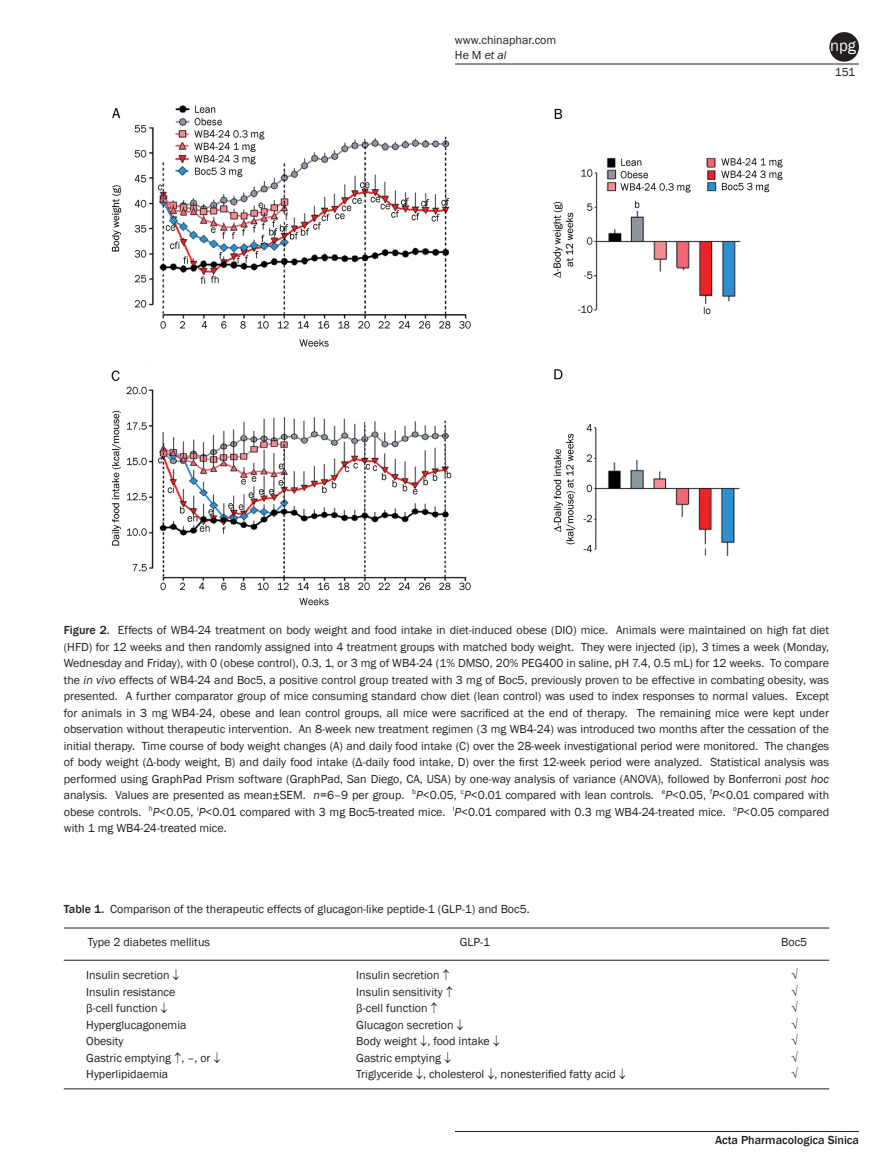
<style>
.page{position:relative;width:893px;height:1170px;background:#fff}
.page>*{position:absolute;margin:0;border:0;box-sizing:border-box;transform-origin:0 0}
.t1{font:16.5px "Franklin Gothic";color:#fff}
.t2{font:12px/16.5px "Franklin Gothic";color:#231f20}
.t3{font:500 12px "Franklin Gothic";color:#231f20}
.s1{font-style:italic}
.s2{font-weight:500}
</style>
<div class="page">
<hr style="left:455px;top:64px;width:404px;height:1px;background:#231f20">
<hr style="left:455px;top:1131px;width:404px;height:1px;background:#231f20">
<div style="left:829px;top:32px;width:30px;height:30px;background:#231f20;border-radius:50%"></div>
<img style="left:111px;top:105px;width:672px;height:501px">
<hr style="left:64px;top:927px;width:765px;height:1px;background:#231f20">
<hr style="left:64px;top:959px;width:765px;height:1px;background:#231f20">
<hr style="left:64px;top:1088px;width:765px;height:1px;background:#231f20">
<p class="t2" style="left:455px;top:32px;width:103px;line-height:15px">www.chinaphar.com<br>He M <span class="s1">et al</span></p>
<h1 class="t1" style="left:830px;top:35px;width:27px">npg</h1>
<p class="t2" style="left:835px;top:64px;width:22px">151</p>
<p class="t2" style="left:64px;top:622px;width:767px;text-align:justify"><span class="s2">Figure 2.</span> Effects of WB4-24 treatment on body weight and food intake in diet-induced obese (DIO) mice. Animals were maintained on high fat diet (HFD) for 12 weeks and then randomly assigned into 4 treatment groups with matched body weight. They were injected (ip), 3 times a week (Monday, Wednesday and Friday), with 0 (obese control), 0.3, 1, or 3 mg of WB4-24 (1% DMSO, 20% PEG400 in saline, pH 7.4, 0.5 mL) for 12 weeks. To compare the <span class="s1">in vivo</span> effects of WB4-24 and Boc5, a positive control group treated with 3 mg of Boc5, previously proven to be effective in combating obesity, was presented. A further comparator group of mice consuming standard chow diet (lean control) was used to index responses to normal values. Except for animals in 3 mg WB4-24, obese and lean control groups, all mice were sacrificed at the end of therapy. The remaining mice were kept under observation without therapeutic intervention. An 8-week new treatment regimen (3 mg WB4-24) was introduced two months after the cessation of the initial therapy. Time course of body weight changes (A) and daily food intake (C) over the 28-week investigational period were monitored. The changes of body weight (Δ-body weight, B) and daily food intake (Δ-daily food intake, D) over the first 12-week period were analyzed. Statistical analysis was performed using GraphPad Prism software (GraphPad, San Diego, CA, USA) by one-way analysis of variance (ANOVA), followed by Bonferroni <span class="s1">post hoc </span>analysis. Values are presented as mean±SEM. <span class="s1">n</span>=6–9 per group. <sup>b</sup><span class="s1">P</span>&lt;0.05, <sup>c</sup><span class="s1">P</span>&lt;0.01 compared with lean controls. <sup>e</sup><span class="s1">P</span>&lt;0.05, <sup>f</sup><span class="s1">P</span>&lt;0.01 compared with obese controls. <sup>h</sup><span class="s1">P</span>&lt;0.05, <sup>i</sup><span class="s1">P</span>&lt;0.01 compared with 3 mg Boc5-treated mice. <sup>l</sup><span class="s1">P</span>&lt;0.01 compared with 0.3 mg WB4-24-treated mice. <sup>o</sup><span class="s1">P</span>&lt;0.05 compared with 1 mg WB4-24-treated mice.</p>
<p class="t2" style="left:64px;top:901px;width:468px"><span class="s2">Table 1.</span> Comparison of the therapeutic effects of glucagon-like peptide-1 (GLP-1) and Boc5.</p>
<p class="t2" style="left:88px;top:934px;width:124px">Type 2 diabetes mellitus</p>
<p class="t2" style="left:460px;top:934px;width:32px">GLP-1</p>
<p class="t2" style="left:781px;top:934px;width:28px">Boc5</p>
<p class="t2" style="left:86px;top:967px;width:95px">Insulin secretion ↓</p>
<p class="t2" style="left:356px;top:967px;width:95px">Insulin secretion ↑</p>
<p class="t2" style="left:791px;top:967px;width:8px">√</p>
<p class="t2" style="left:86px;top:983px;width:91px">Insulin resistance</p>
<p class="t2" style="left:356px;top:983px;width:98px">Insulin sensitivity ↑</p>
<p class="t2" style="left:791px;top:983px;width:8px">√</p>
<p class="t2" style="left:86px;top:1000px;width:83px">β-cell function ↓</p>
<p class="t2" style="left:356px;top:1000px;width:83px">β-cell function ↑</p>
<p class="t2" style="left:791px;top:1000px;width:8px">√</p>
<p class="t2" style="left:86px;top:1016px;width:102px">Hyperglucagonemia</p>
<p class="t2" style="left:356px;top:1016px;width:109px">Glucagon secretion ↓</p>
<p class="t2" style="left:791px;top:1016px;width:8px">√</p>
<p class="t2" style="left:86px;top:1033px;width:39px">Obesity</p>
<p class="t2" style="left:356px;top:1033px;width:145px">Body weight ↓, food intake ↓</p>
<p class="t2" style="left:791px;top:1033px;width:8px">√</p>
<p class="t2" style="left:86px;top:1049px;width:136px">Gastric emptying ↑, –, or ↓</p>
<p class="t2" style="left:356px;top:1049px;width:97px">Gastric emptying ↓</p>
<p class="t2" style="left:791px;top:1049px;width:8px">√</p>
<p class="t2" style="left:86px;top:1066px;width:83px">Hyperlipidaemia</p>
<p class="t2" style="left:356px;top:1066px;width:271px">Triglyceride ↓, cholesterol ↓, nonesterified fatty acid ↓</p>
<p class="t2" style="left:791px;top:1066px;width:8px">√</p>
<p class="t3" style="left:715px;top:1132px;width:145px">Acta Pharmacologica Sinica</p>
</div>
